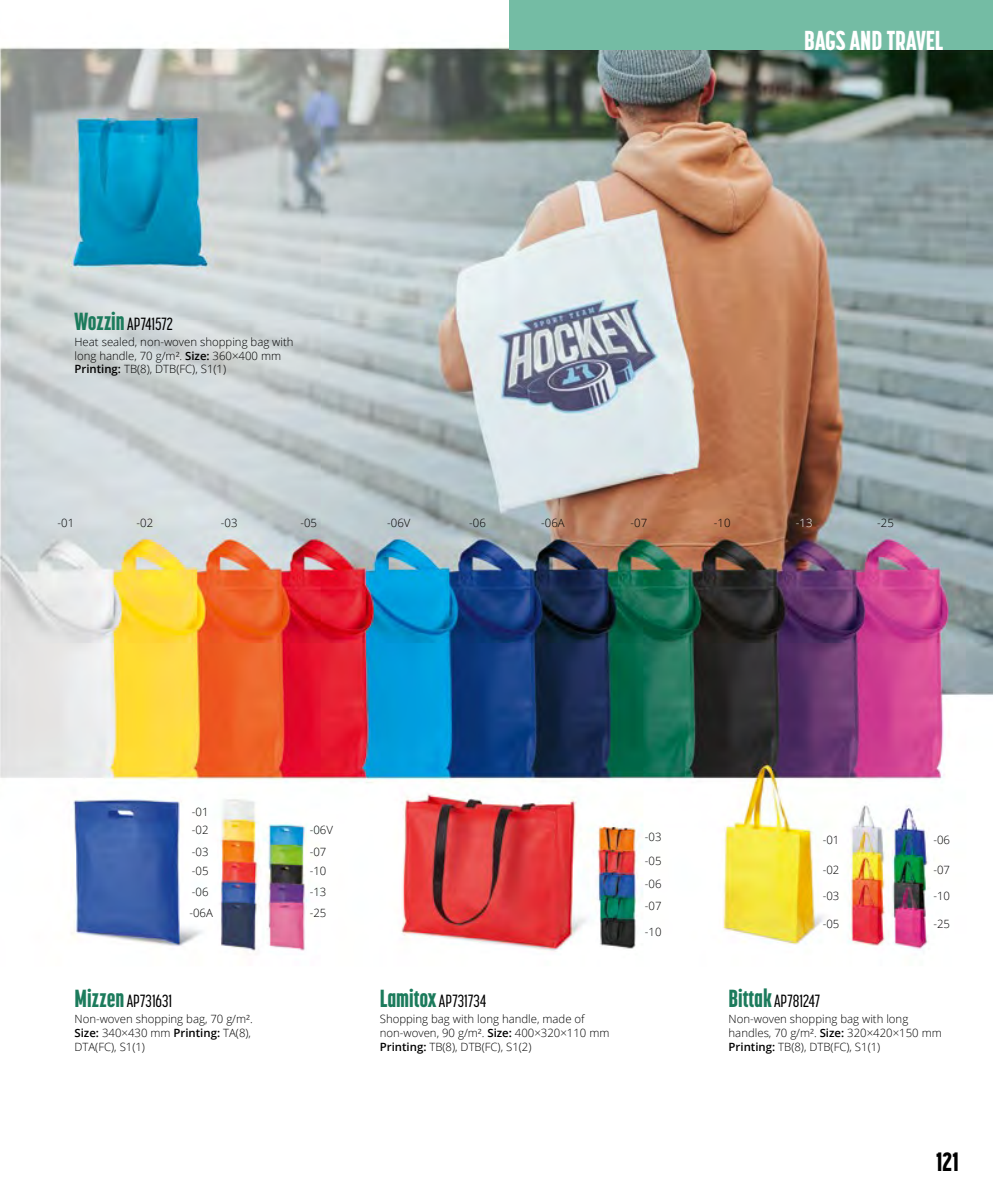
<style>
.page{position:relative;width:993px;height:1191px;background:#fff}
.page>*{position:absolute;margin:0;border:0;box-sizing:border-box;transform-origin:0 0}
.t1{font:800 27.12px "Korolev Compressed";color:#fff}
.t2{font:800 26.25px "Korolev Compressed";color:#000}
.t3{font:500 17.5px "Korolev Compressed";color:#000}
.t4{font:300 11.38px/13.7px "Open Sans";color:#000}
.t5{font:300 11.38px "Open Sans";color:#fff}
.s1{font-weight:800;font-size:24.5px;color:#1c7b5c}
.s2{font-weight:600}
</style>
<div class="page">
<img style="left:0;top:46px;width:992px;height:905px">
<div style="left:509px;top:0;width:483px;height:50px;background:#74bca4"></div>
<h1 class="t1" style="left:804px;top:25px;width:140px">BAGS AND TRAVEL</h1>
<h3 class="t3" style="left:74px;top:314px;width:100px"><span class="s1">Wozzin</span> AP741572</h3>
<p class="t4" style="left:74px;top:335px;width:220px">Heat sealed, non-woven shopping bag with long handle, 70 g/m². <span class="s2">Size:</span> 360×400 mm<br><span class="s2">Printing:</span> TB(8), DTB(FC), S1(1)</p>
<p class="t4" style="left:58px;top:516px;width:18px">-01</p>
<p class="t4" style="left:136px;top:516px;width:18px">-02</p>
<p class="t4" style="left:221px;top:516px;width:18px">-03</p>
<p class="t4" style="left:300px;top:516px;width:18px">-05</p>
<p class="t4" style="left:387px;top:516px;width:25px">-06V</p>
<p class="t4" style="left:469px;top:516px;width:18px">-06</p>
<p class="t4" style="left:541px;top:516px;width:25px">-06A</p>
<p class="t4" style="left:630px;top:516px;width:18px">-07</p>
<p class="t4" style="left:713px;top:516px;width:18px">-10</p>
<p class="t5" style="left:795px;top:515px;width:18px">-13</p>
<p class="t4" style="left:877px;top:516px;width:18px">-25</p>
<p class="t4" style="left:192px;top:801px;width:18px;line-height:18.9px">-01 -02</p>
<p class="t4" style="left:310px;top:823px;width:25px">-06V</p>
<p class="t4" style="left:192px;top:845px;width:18px">-03</p>
<p class="t4" style="left:310px;top:845px;width:18px">-07</p>
<p class="t4" style="left:192px;top:864px;width:18px">-05</p>
<p class="t4" style="left:310px;top:864px;width:18px">-10</p>
<p class="t4" style="left:192px;top:884px;width:18px">-06</p>
<p class="t4" style="left:310px;top:884px;width:18px">-13</p>
<p class="t4" style="left:189px;top:906px;width:25px">-06A</p>
<p class="t4" style="left:310px;top:906px;width:18px">-25</p>
<h3 class="t3" style="left:74px;top:991px;width:99px"><span class="s1">Mizzen</span> AP731631</h3>
<p class="t4" style="left:74px;top:1012px;width:180px">Non-woven shopping bag, 70 g/m².<br><span class="s2">Size:</span> 340×430 mm <span class="s2">Printing:</span> TA(8),<br>DTA(FC), S1(1)</p>
<h3 class="t3" style="left:379px;top:991px;width:108px"><span class="s1">Lamitox</span> AP731734</h3>
<p class="t4" style="left:379px;top:1012px;width:231px">Shopping bag with long handle, made of non-woven, 90 g/m². <span class="s2">Size:</span> 400×320×110 mm<br><span class="s2">Printing:</span> TB(8), DTB(FC), S1(2)</p>
<p class="t4" style="left:644px;top:830px;width:18px">-03</p>
<p class="t4" style="left:822px;top:832px;width:18px">-01</p>
<p class="t4" style="left:933px;top:832px;width:18px">-06</p>
<p class="t4" style="left:822px;top:862px;width:18px">-02</p>
<p class="t4" style="left:933px;top:862px;width:18px">-07</p>
<p class="t4" style="left:822px;top:889px;width:18px">-03</p>
<p class="t4" style="left:933px;top:889px;width:18px">-10</p>
<p class="t4" style="left:822px;top:916px;width:18px">-05</p>
<p class="t4" style="left:933px;top:916px;width:18px">-25</p>
<p class="t4" style="left:644px;top:849px;width:18px;line-height:22.6px;text-align:justify">-05 -06 -07</p>
<p class="t4" style="left:644px;top:924px;width:18px">-10</p>
<h3 class="t3" style="left:728px;top:991px;width:93px"><span class="s1">Bittak</span> AP781247</h3>
<p class="t4" style="left:728px;top:1012px;width:215px">Non-woven shopping bag with long handles, 70 g/m². <span class="s2">Size:</span> 320×420×150 mm<br><span class="s2">Printing:</span> TB(8), DTB(FC), S1(1)</p>
<h2 class="t2" style="left:936px;top:1146px;width:24px">121</h2>
</div>
